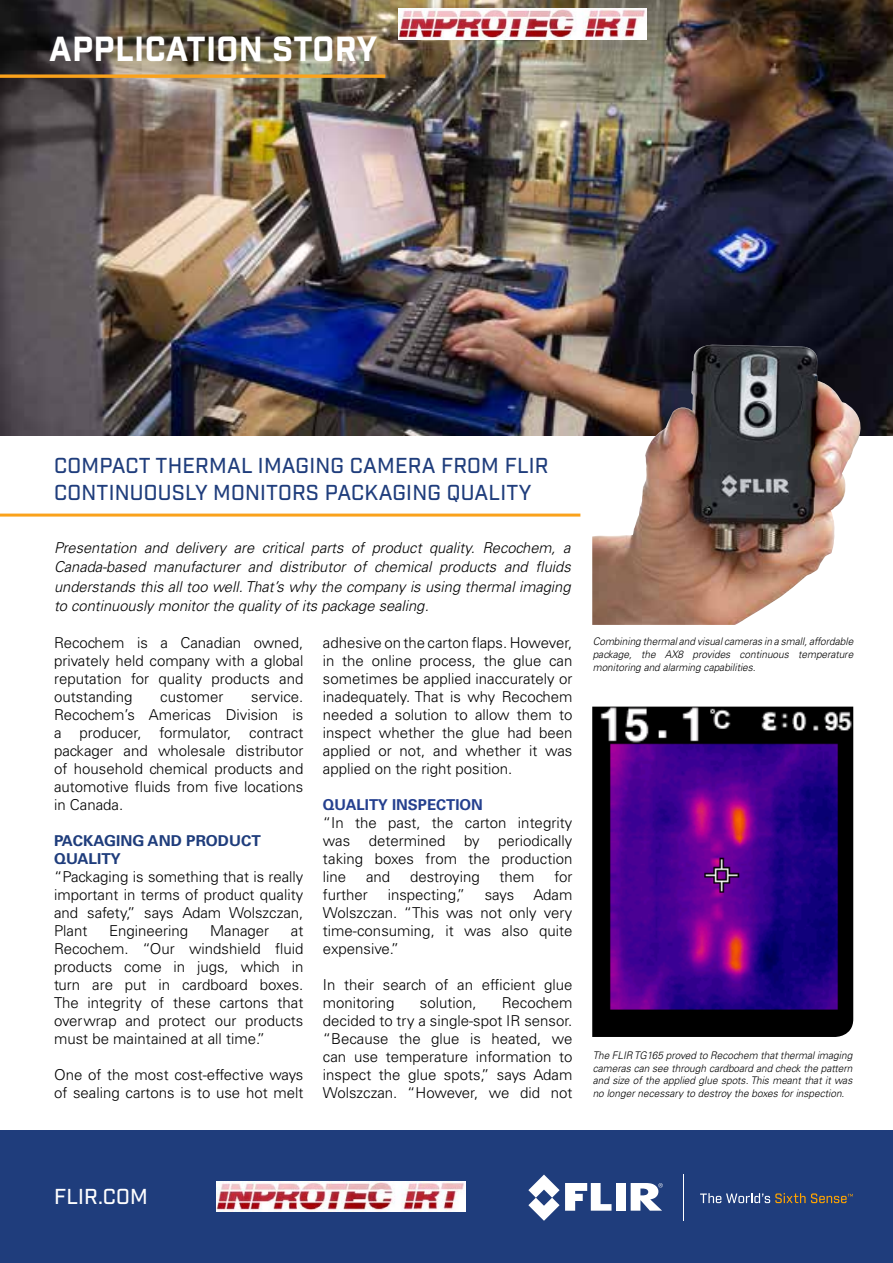
<style>
.page{position:relative;width:893px;height:1263px;background:#fff}
.page>*{position:absolute;margin:0;border:0;box-sizing:border-box;transform-origin:0 0}
.t1{font:700 33.75px "Industry";letter-spacing:.01em;color:#fff}
.t2{font:500 21px/27px "Industry";letter-spacing:.01em;color:#1f3d7c}
.t3{font:500 21px "Industry";letter-spacing:.01em;color:#fff}
.t4{font:300 15px/18px "Univers LT Std";color:#000;text-align:justify}
.t5{font:italic 300 15px/19.5px "Univers LT Std";color:#000;text-align:justify}
.t6{font:700 15px/18px "Univers LT Std";color:#1f3d7c}
.t7{font:700 15px "Univers LT Std";color:#25408f}
.t8{font:italic 300 10.5px/12.6px "Univers LT Std";color:#000;text-align:justify;scale:.96 1}
</style>
<div class="page">
<img style="left:0;top:0;width:893px;height:435px">
<div style="left:0;top:1130px;width:893px;height:133px;background:#1f3d7c"></div>
<div style="left:616px;top:1183px;width:10px;height:28px;background:#fff"></div>
<svg style="left:528px;top:1174px;width:83px;height:47px"></svg>
<svg style="left:631px;top:1183px;width:32px;height:28px"></svg>
<svg style="left:700px;top:1193px;width:153px;height:10px"></svg>
<hr style="left:683px;top:1174px;width:1px;height:47px;background:#fff">
<hr style="left:0;top:514px;width:580px;height:3px;background:#faa21b">
<svg style="left:0;top:74px;width:385px;height:4px;background:#e69a26"></svg>
<img style="left:592px;top:345px;width:276px;height:280px">
<img style="left:592px;top:707px;width:261px;height:330px">
<img style="left:217px;top:1181px;width:249px;height:31px">
<img style="left:398px;top:9px;width:249px;height:31px">
<h1 class="t1" style="left:49px;top:29px;width:329px">APPLICATION STORY</h1>
<h2 class="t2" style="left:54px;top:452px;width:496px">COMPACT THERMAL IMAGING CAMERA FROM FLIR<br>CONTINUOUSLY MONITORS PACKAGING QUALITY</h2>
<p class="t5" style="left:54px;top:538px;width:518px">Presentation and delivery are critical parts of product quality. Recochem, a Canada-based manufacturer and distributor of chemical products and fluids understands this all too well. That’s why the company is using thermal imaging to continuously monitor the quality of its package sealing.</p>
<p class="t4" style="left:54px;top:633px;width:251px">Recochem is a Canadian owned, privately held company with a global reputation for quality products and outstanding</p>
<p class="t4" style="left:54px;top:687px;width:251px;text-indent:197px">service.<br>Recochem’s Americas Division is a producer, formulator, contract packager and wholesale distributor of household chemical products and automotive fluids from five locations in Canada.</p>
<p class="t6" style="left:54px;top:832px;width:208px">PACKAGING AND PRODUCT<br>QUALITY</p>
<p class="t4" style="left:54px;top:867px;width:251px">“Packaging is something that is really important in terms of product quality and safety,” says Adam Wolszczan, Plant</p>
<p class="t4" style="left:160px;top:687px;width:65px">customer</p>
<p class="t4" style="left:109px;top:921px;width:81px">Engineering</p>
<p class="t4" style="left:210px;top:921px;width:61px">Manager</p>
<p class="t4" style="left:54px;top:921px;width:251px;text-indent:237px">at Recochem. “Our windshield fluid products come in jugs, which in turn are put in cardboard boxes.<br>The integrity of these cartons that overwrap and protect our products must be maintained at all time.”</p>
<p class="t4" style="left:54px;top:1065px;width:251px">One of the most cost-effective ways of sealing cartons is to use hot melt</p>
<p class="t4" style="left:323px;top:633px;width:251px">adhesive on the carton flaps. However, in the online process, the glue can sometimes be applied inaccurately or inadequately. That is why Recochem needed a solution to allow them to inspect whether the glue had been applied or not, and whether it was applied on the right position.</p>
<p class="t7" style="left:323px;top:796px;width:161px">QUALITY INSPECTION</p>
<p class="t4" style="left:323px;top:813px;width:251px">“In the past, the carton integrity was determined by periodically taking boxes from the production line</p>
<p class="t4" style="left:366px;top:867px;width:26px">and</p>
<p class="t4" style="left:410px;top:867px;width:71px">destroying</p>
<p class="t4" style="left:500px;top:867px;width:37px">them</p>
<p class="t4" style="left:554px;top:867px;width:20px">for</p>
<p class="t4" style="left:323px;top:885px;width:46px">further</p>
<p class="t4" style="left:388px;top:885px;width:79px">inspecting,”</p>
<p class="t4" style="left:485px;top:885px;width:31px">says</p>
<p class="t4" style="left:323px;top:885px;width:251px;text-indent:211px">Adam Wolszczan. “This was not only very time-consuming, it was also quite expensive.”</p>
<p class="t4" style="left:323px;top:975px;width:251px">In their search of an efficient glue monitoring</p>
<p class="t4" style="left:323px;top:993px;width:251px;text-indent:179px">Recochem decided to try a single-spot IR sensor. “Because the glue is heated, we can use temperature information to inspect the glue spots,” says Adam Wolszczan. “However, we did not</p>
<p class="t4" style="left:420px;top:993px;width:58px">solution,</p>
<p class="t8" style="left:593px;top:635px;width:273px">Combining thermal and visual cameras in a small, affordable package, the AX8 provides continuous temperature monitoring and alarming capabilities.</p>
<p class="t8" style="left:593px;top:1049px;width:272px">The FLIR TG165 proved to Recochem that thermal imaging cameras can see through cardboard and check the pattern and size of the applied glue spots. This meant that it was no longer necessary to destroy the boxes for inspection.</p>
<h2 class="t3" style="left:54px;top:1183px;width:95px">FLIR.COM</h2>
</div>
